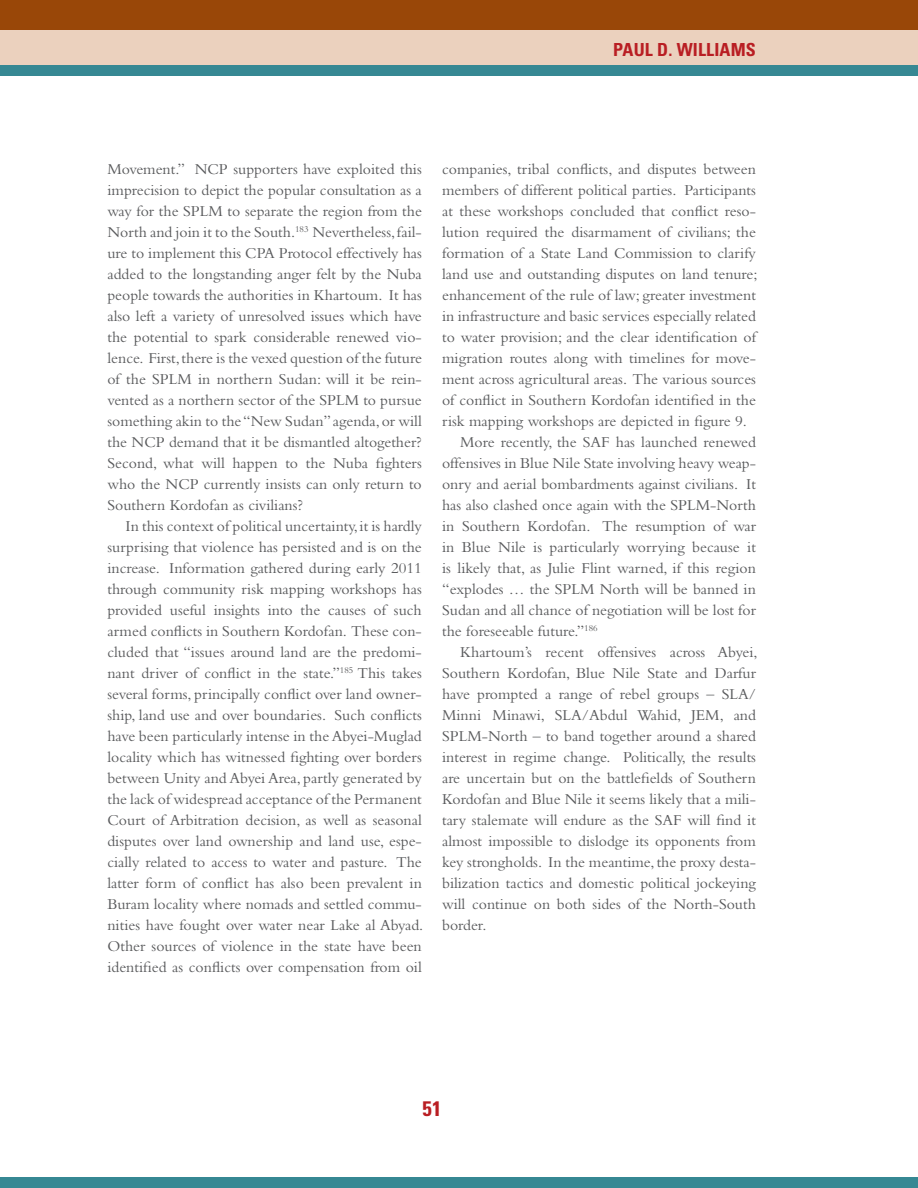
<style>
.page{position:relative;width:918px;height:1188px;background:#fff}
.page>*{position:absolute;margin:0;border:0;box-sizing:border-box;transform-origin:0 0}
.t1{font:700 condensed 21px "Univers";color:#b91e23}
.t2{font:700 condensed 18px "Univers";letter-spacing:.01em;color:#b91e23}
.t3{font:15.75px "Bembo";color:#58595b}
</style>
<div class="page">
<div style="left:0;top:24px;width:918px;height:47px;background:#ebd1be"></div>
<div style="left:0;top:66px;width:918px;height:10px;background:#368893"></div>
<div style="left:0;top:0;width:918px;height:29px;background:#994708"></div>
<div style="left:0;top:1178px;width:918px;height:10px;background:#368893"></div>
<p class="t2" style="left:613px;top:38px;width:144px">PAUL D. WILLIAMS</p>
<p class="t3" style="left:107px;top:160px;width:316px">Movement.” NCP supporters have exploited this</p>
<p class="t3" style="left:107px;top:181px;width:316px">imprecision to depict the popular consultation as a</p>
<p class="t3" style="left:107px;top:202px;width:316px">way for the SPLM to separate the region from the</p>
<p class="t3" style="left:107px;top:223px;width:316px">North and join it to the South.<sup>183</sup> Nevertheless, fail-</p>
<p class="t3" style="left:107px;top:244px;width:316px">ure to implement this CPA Protocol effectively has</p>
<p class="t3" style="left:107px;top:265px;width:316px">added to the longstanding anger felt by the Nuba</p>
<p class="t3" style="left:107px;top:286px;width:316px">people towards the authorities in Khartoum. It has</p>
<p class="t3" style="left:107px;top:307px;width:316px">also left a variety of unresolved issues which have</p>
<p class="t3" style="left:107px;top:328px;width:316px">the potential to spark considerable renewed vio-</p>
<p class="t3" style="left:107px;top:349px;width:316px">lence. First, there is the vexed question of the future</p>
<p class="t3" style="left:107px;top:370px;width:316px">of the SPLM in northern Sudan: will it be rein-</p>
<p class="t3" style="left:107px;top:391px;width:316px">vented as a northern sector of the SPLM to pursue</p>
<p class="t3" style="left:107px;top:412px;width:316px">something akin to the “New Sudan” agenda, or will</p>
<p class="t3" style="left:107px;top:433px;width:316px">the NCP demand that it be dismantled altogether?</p>
<p class="t3" style="left:107px;top:454px;width:316px">Second, what will happen to the Nuba fighters</p>
<p class="t3" style="left:107px;top:475px;width:316px">who the NCP currently insists can only return to</p>
<p class="t3" style="left:107px;top:496px;width:197px">Southern Kordofan as civilians?</p>
<p class="t3" style="left:125px;top:517px;width:298px">In this context of political uncertainty, it is hardly</p>
<p class="t3" style="left:107px;top:538px;width:316px">surprising that violence has persisted and is on the</p>
<p class="t3" style="left:107px;top:559px;width:316px">increase. Information gathered during early 2011</p>
<p class="t3" style="left:107px;top:580px;width:316px">through community risk mapping workshops has</p>
<p class="t3" style="left:107px;top:601px;width:316px">provided useful insights into the causes of such</p>
<p class="t3" style="left:107px;top:622px;width:316px">armed conflicts in Southern Kordofan. These con-</p>
<p class="t3" style="left:107px;top:643px;width:316px">cluded that “issues around land are the predomi-</p>
<p class="t3" style="left:107px;top:664px;width:316px">nant driver of conflict in the state.”<sup>185</sup> This takes</p>
<p class="t3" style="left:107px;top:685px;width:316px">several forms, principally conflict over land owner-</p>
<p class="t3" style="left:107px;top:706px;width:316px">ship, land use and over boundaries. Such conflicts</p>
<p class="t3" style="left:107px;top:727px;width:316px">have been particularly intense in the Abyei-Muglad</p>
<p class="t3" style="left:107px;top:748px;width:316px">locality which has witnessed fighting over borders</p>
<p class="t3" style="left:107px;top:769px;width:316px">between Unity and Abyei Area, partly generated by</p>
<p class="t3" style="left:107px;top:790px;width:316px">the lack of widespread acceptance of the Permanent</p>
<p class="t3" style="left:107px;top:811px;width:316px">Court of Arbitration decision, as well as seasonal</p>
<p class="t3" style="left:107px;top:832px;width:316px">disputes over land ownership and land use, espe-</p>
<p class="t3" style="left:107px;top:853px;width:316px">cially related to access to water and pasture. The</p>
<p class="t3" style="left:107px;top:874px;width:316px">latter form of conflict has also been prevalent in</p>
<p class="t3" style="left:107px;top:895px;width:316px">Buram locality where nomads and settled commu-</p>
<p class="t3" style="left:107px;top:916px;width:317px">nities have fought over water near Lake al Abyad.</p>
<p class="t3" style="left:107px;top:937px;width:316px">Other sources of violence in the state have been</p>
<p class="t3" style="left:107px;top:958px;width:316px">identified as conflicts over compensation from oil</p>
<p class="t3" style="left:442px;top:160px;width:315px">companies, tribal conflicts, and disputes between</p>
<p class="t3" style="left:442px;top:181px;width:315px">members of different political parties. Participants</p>
<p class="t3" style="left:442px;top:202px;width:315px">at these workshops concluded that conflict reso-</p>
<p class="t3" style="left:442px;top:223px;width:315px">lution required the disarmament of civilians; the</p>
<p class="t3" style="left:442px;top:244px;width:315px">formation of a State Land Commission to clarify</p>
<p class="t3" style="left:442px;top:265px;width:317px">land use and outstanding disputes on land tenure;</p>
<p class="t3" style="left:442px;top:286px;width:315px">enhancement of the rule of law; greater investment</p>
<p class="t3" style="left:442px;top:307px;width:315px">in infrastructure and basic services especially related</p>
<p class="t3" style="left:442px;top:328px;width:315px">to water provision; and the clear identification of</p>
<p class="t3" style="left:442px;top:349px;width:315px">migration routes along with timelines for move-</p>
<p class="t3" style="left:442px;top:370px;width:315px">ment across agricultural areas. The various sources</p>
<p class="t3" style="left:442px;top:391px;width:315px">of conflict in Southern Kordofan identified in the</p>
<p class="t3" style="left:442px;top:412px;width:306px">risk mapping workshops are depicted in figure 9.</p>
<p class="t3" style="left:460px;top:433px;width:297px">More recently, the SAF has launched renewed</p>
<p class="t3" style="left:442px;top:454px;width:315px">offensives in Blue Nile State involving heavy weap-</p>
<p class="t3" style="left:442px;top:475px;width:315px">onry and aerial bombardments against civilians. It</p>
<p class="t3" style="left:442px;top:496px;width:315px">has also clashed once again with the SPLM-North</p>
<p class="t3" style="left:442px;top:517px;width:315px">in Southern Kordofan. The resumption of war</p>
<p class="t3" style="left:442px;top:538px;width:315px">in Blue Nile is particularly worrying because it</p>
<p class="t3" style="left:442px;top:559px;width:315px">is likely that, as Julie Flint warned, if this region</p>
<p class="t3" style="left:442px;top:580px;width:315px">“explodes … the SPLM North will be banned in</p>
<p class="t3" style="left:442px;top:601px;width:315px">Sudan and all chance of negotiation will be lost for</p>
<p class="t3" style="left:442px;top:622px;width:157px">the foreseeable future.”<sup>186</sup></p>
<p class="t3" style="left:460px;top:643px;width:299px">Khartoum’s recent offensives across Abyei,</p>
<p class="t3" style="left:442px;top:664px;width:315px">Southern Kordofan, Blue Nile State and Darfur</p>
<p class="t3" style="left:442px;top:685px;width:315px">have prompted a range of rebel groups – SLA/</p>
<p class="t3" style="left:442px;top:706px;width:315px">Minni Minawi, SLA/Abdul Wahid, JEM, and</p>
<p class="t3" style="left:442px;top:727px;width:315px">SPLM-North – to band together around a shared</p>
<p class="t3" style="left:442px;top:748px;width:315px">interest in regime change. Politically, the results</p>
<p class="t3" style="left:442px;top:769px;width:315px">are uncertain but on the battlefields of Southern</p>
<p class="t3" style="left:442px;top:790px;width:315px">Kordofan and Blue Nile it seems likely that a mili-</p>
<p class="t3" style="left:442px;top:811px;width:315px">tary stalemate will endure as the SAF will find it</p>
<p class="t3" style="left:442px;top:832px;width:315px">almost impossible to dislodge its opponents from</p>
<p class="t3" style="left:442px;top:853px;width:315px">key strongholds. In the meantime, the proxy desta-</p>
<p class="t3" style="left:442px;top:874px;width:315px">bilization tactics and domestic political jockeying</p>
<p class="t3" style="left:442px;top:895px;width:315px">will continue on both sides of the North-South</p>
<p class="t3" style="left:442px;top:916px;width:46px">border.</p>
<p class="t1" style="left:422px;top:1095px;width:21px">51</p>
</div>
